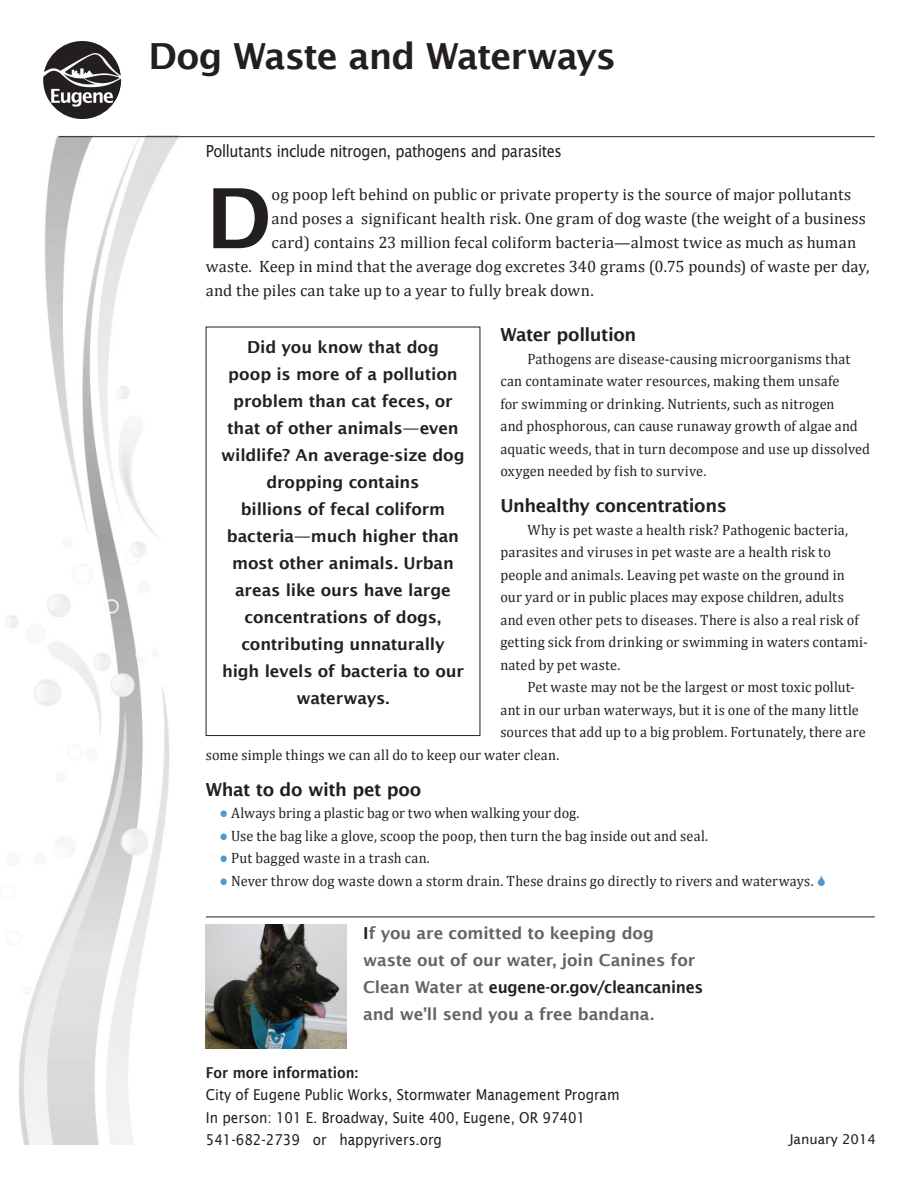
<style>
.page{position:relative;width:918px;height:1188px;background:#fff}
.page>*{position:absolute;margin:0;border:0;box-sizing:border-box;transform-origin:0 0}
.drop_cap{font:600 82.95px "Lucida Sans";color:#231f20}
.Headline{font:600 36px "Lucida Sans";letter-spacing:-.035em;color:#231f20}
.chemical_list{font:18px "Lucida Sans Nar EFOP";letter-spacing:-.015em;color:#231f20}
.subhead1{font:600 18px "Lucida Sans";letter-spacing:-.025em;color:#231f20}
.drop_cap-2{font:600 18px "Lucida Sans";letter-spacing:-.03em;color:#231f20}
.drop_cap-3{font:16.5px "Cambria";letter-spacing:.01em;color:#231f20}
.sidebar{font:600 16.5px/27px "Lucida Sans";letter-spacing:-.01em;color:#231f20;text-align:center}
.sidebar-2{font:600 16.5px/27px "Lucida Sans";letter-spacing:-.015em;color:#636366}
.basic_cambria_text{font:15px/22.5px "Cambria";letter-spacing:.015em;color:#231f20;scale:.95 1}
.t1{font:15px "Lucida Sans";color:#231f20;scale:.9 1}
.t2{font:600 15px "Lucida Sans";color:#231f20;scale:.9 1}
.t3{font:13.5px "Lucida Sans";color:#231f20}
.s1{font-family:"Franklin Gothic";color:#4d97d1}
.s2{color:#231f20}
</style>
<div class="page">
<img style="left:5px;top:136px;width:174px;height:1009px">
<img style="left:43px;top:41px;width:78px;height:78px;border-radius:39px">
<hr style="left:59px;top:136px;width:816px;height:1px;background:#231f20">
<hr style="left:206px;top:917px;width:669px;height:1px;background:#231f20">
<img style="left:206px;top:924px;width:141px;height:125px">
<p class="Headline" style="left:148px;top:36px;width:469px">Dog Waste and Waterways</p>
<p class="chemical_list" style="left:206px;top:141px;width:357px">Pollutants include nitrogen, pathogens and parasites</p>
<p class="drop_cap" style="left:206px;top:171px;width:67px">D</p>
<p class="drop_cap-3" style="left:272px;top:185px;width:581px">og poop left behind on public or private property is the source of major pollutants</p>
<p class="drop_cap-3" style="left:272px;top:209px;width:596px">and poses a significant health risk. One gram of dog waste (the weight of a business</p>
<p class="drop_cap-3" style="left:272px;top:233px;width:586px">card) contains 23 million fecal coliform bacteria—almost twice as much as human</p>
<p class="drop_cap-3" style="left:206px;top:257px;width:665px">waste. Keep in mind that the average dog excretes 340 grams (0.75 pounds) of waste per day,</p>
<p class="drop_cap-3" style="left:206px;top:281px;width:389px">and the piles can take up to a year to fully break down.</p>
<p class="drop_cap-2" style="left:500px;top:324px;width:138px">Water pollution</p>
<p class="basic_cambria_text" style="left:500px;top:347px;width:391px;text-indent:27px">Pathogens are disease-causing microorganisms that can contaminate water resources, making them unsafe<br>for swimming or drinking. Nutrients, such as nitrogen<br>and phosphorous, can cause runaway growth of algae and aquatic weeds, that in turn decompose and use up dissolved oxygen needed by fish to survive.</p>
<p class="subhead1" style="left:500px;top:495px;width:228px">Unhealthy concentrations</p>
<p class="basic_cambria_text" style="left:500px;top:518px;width:388px;text-indent:27px">Why is pet waste a health risk? Pathogenic bacteria, parasites and viruses in pet waste are a health risk to people and animals. Leaving pet waste on the ground in our yard or in public places may expose children, adults and even other pets to diseases. There is also a real risk of getting sick from drinking or swimming in waters contami&shy;nated by pet waste.</p>
<p class="basic_cambria_text" style="left:527px;top:676px;width:346px">Pet waste may not be the largest or most toxic pollut-</p>
<p class="basic_cambria_text" style="left:500px;top:698px;width:379px">ant in our urban waterways, but it is one of the many little</p>
<p class="basic_cambria_text" style="left:500px;top:721px;width:386px">sources that add up to a big problem. Fortunately, there are</p>
<p class="basic_cambria_text" style="left:206px;top:743px;width:374px">some simple things we can all do to keep our water clean.</p>
<p class="subhead1" style="left:206px;top:779px;width:217px">What to do with pet poo</p>
<p class="basic_cambria_text" style="left:219px;top:802px;width:380px"><span class="s1">●</span> Always bring a plastic bag or two when walking your dog.</p>
<p class="basic_cambria_text" style="left:219px;top:824px;width:516px"><span class="s1">●</span> Use the bag like a glove, scoop the poop, then turn the bag inside out and seal.</p>
<p class="basic_cambria_text" style="left:219px;top:847px;width:223px"><span class="s1">●</span> Put bagged waste in a trash can.</p>
<p class="basic_cambria_text" style="left:219px;top:869px;width:627px"><span class="s1">●</span> Never throw dog waste down a storm drain. These drains go directly to rivers and waterways.</p>
<p class="sidebar" style="left:221px;top:333px;width:245px">Did you know that dog<br>poop is more of a pollution problem than cat feces, or that of other animals—even wildlife? An average-size dog dropping contains<br>billions of fecal coliform bacteria—much higher than most other animals. Urban areas like ours have large concentrations of dogs, contributing unnaturally high levels of bacteria to our waterways.</p>
<p class="sidebar-2" style="left:363px;top:920px;width:341px"><span class="s2">I</span>f you are comitted to keeping dog waste out of our water, join Canines for Clean Water at <span class="s2">eugene-or.gov/cleancanines </span>and we’ll send you a free bandana.</p>
<p class="t2" style="left:206px;top:1064px;width:171px">For more information:</p>
<p class="t1" style="left:206px;top:1086px;width:461px">City of Eugene Public Works, Stormwater Management Program</p>
<p class="t1" style="left:206px;top:1109px;width:423px">In person: 101 E. Broadway, Suite 400, Eugene, OR 97401</p>
<p class="t1" style="left:206px;top:1131px;width:264px">541-682-2739 or happyrivers.org</p>
<p class="t3" style="left:789px;top:1132px;width:88px">January 2014</p>
</div>
